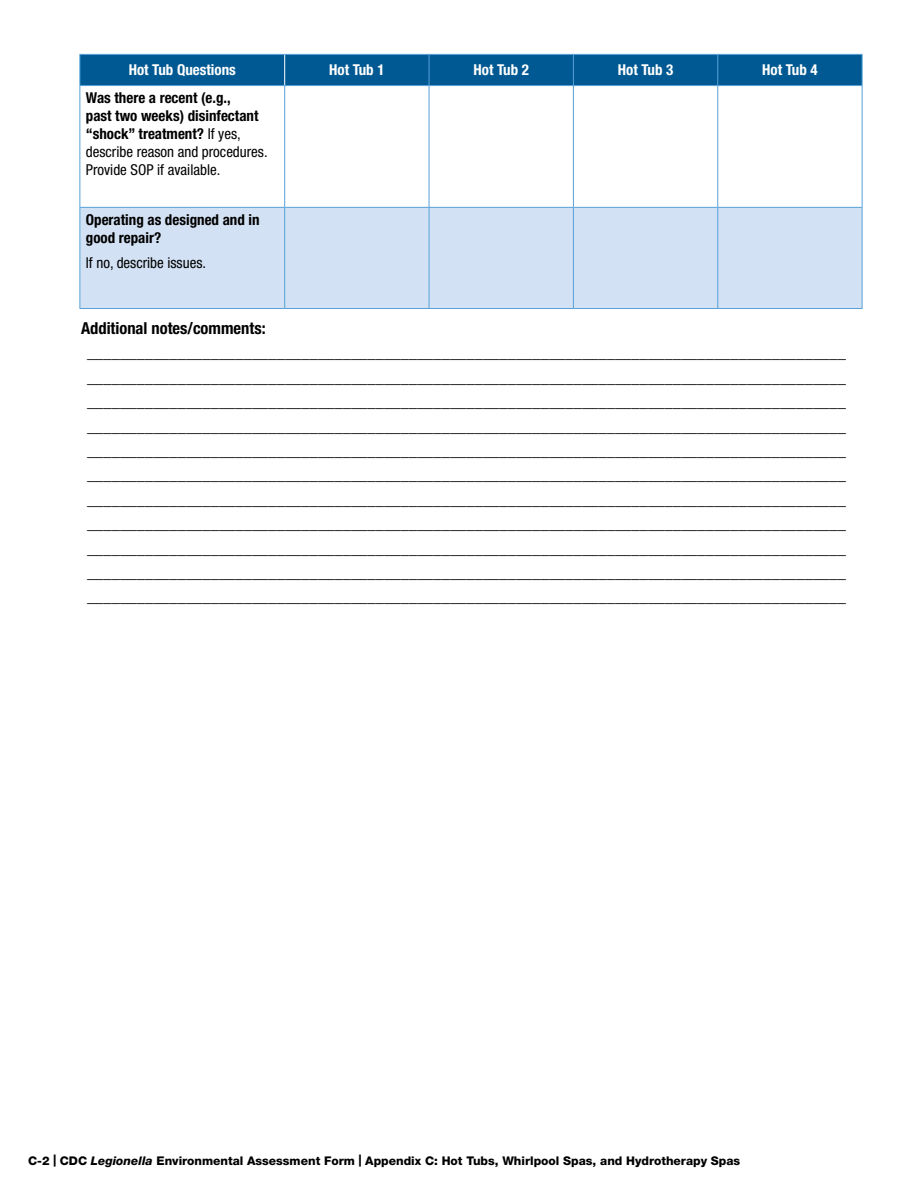
<style>
.page{position:relative;width:918px;height:1188px;background:#fff}
.page>*{position:absolute;margin:0;border:0;box-sizing:border-box;transform-origin:0 0}
.no_bullets_extend{font:700 condensed 16.5px "Helvetica Neue LT Std";color:#000}
.no_bullets{font:700 condensed 16.5px "Helvetica Neue LT Std";color:#000}
.t1{font:700 condensed 15px/18px "Helvetica Neue LT Std";color:#000}
.body_indent{font:700 condensed 15px "Helvetica Neue LT Std";color:#fff}
.t2{font:condensed 15px "Helvetica Neue LT Std";color:#000}
.t3{font:800 12px "Helvetica Neue LT Std";color:#000}
.s1{font-weight:400}
.s2{font-style:italic}
</style>
<div class="page">
<div style="left:81px;top:55px;width:781px;height:30px;background:#005992"></div>
<div style="left:81px;top:208px;width:781px;height:100px;background:#d2e1f3"></div>
<hr style="left:80px;top:54px;width:205px;height:1px;background:#57a1d8">
<hr style="left:80px;top:55px;width:1px;height:30px;background:#57a1d8">
<hr style="left:285px;top:54px;width:144px;height:1px;background:#57a1d8">
<hr style="left:429px;top:54px;width:144px;height:1px;background:#57a1d8">
<hr style="left:429px;top:55px;width:1px;height:30px;background:#57a1d8">
<hr style="left:573px;top:54px;width:145px;height:1px;background:#57a1d8">
<hr style="left:573px;top:55px;width:1px;height:30px;background:#57a1d8">
<hr style="left:718px;top:54px;width:144px;height:1px;background:#57a1d8">
<hr style="left:717px;top:55px;width:1px;height:30px;background:#57a1d8">
<hr style="left:862px;top:55px;width:1px;height:30px;background:#57a1d8">
<hr style="left:80px;top:85px;width:205px;height:1px;background:#57a1d8">
<hr style="left:80px;top:86px;width:1px;height:121px;background:#57a1d8">
<hr style="left:285px;top:85px;width:144px;height:1px;background:#57a1d8">
<hr style="left:284px;top:86px;width:1px;height:121px;background:#57a1d8">
<hr style="left:429px;top:85px;width:144px;height:1px;background:#57a1d8">
<hr style="left:429px;top:86px;width:1px;height:121px;background:#57a1d8">
<hr style="left:573px;top:85px;width:145px;height:1px;background:#57a1d8">
<hr style="left:573px;top:86px;width:1px;height:121px;background:#57a1d8">
<hr style="left:718px;top:85px;width:144px;height:1px;background:#57a1d8">
<hr style="left:717px;top:86px;width:1px;height:121px;background:#57a1d8">
<hr style="left:862px;top:86px;width:1px;height:121px;background:#57a1d8">
<hr style="left:80px;top:207px;width:205px;height:1px;background:#57a1d8">
<hr style="left:80px;top:208px;width:1px;height:100px;background:#57a1d8">
<hr style="left:285px;top:207px;width:144px;height:1px;background:#57a1d8">
<hr style="left:284px;top:208px;width:1px;height:100px;background:#57a1d8">
<hr style="left:429px;top:207px;width:144px;height:1px;background:#57a1d8">
<hr style="left:429px;top:208px;width:1px;height:100px;background:#57a1d8">
<hr style="left:573px;top:207px;width:145px;height:1px;background:#57a1d8">
<hr style="left:573px;top:208px;width:1px;height:100px;background:#57a1d8">
<hr style="left:718px;top:207px;width:144px;height:1px;background:#57a1d8">
<hr style="left:717px;top:208px;width:1px;height:100px;background:#57a1d8">
<hr style="left:862px;top:208px;width:1px;height:100px;background:#57a1d8">
<hr style="left:80px;top:308px;width:205px;height:1px;background:#57a1d8">
<hr style="left:285px;top:308px;width:144px;height:1px;background:#57a1d8">
<hr style="left:429px;top:308px;width:144px;height:1px;background:#57a1d8">
<hr style="left:573px;top:308px;width:145px;height:1px;background:#57a1d8">
<hr style="left:718px;top:308px;width:144px;height:1px;background:#57a1d8">
<hr style="left:284px;top:55px;width:1px;height:30px;background:#fff">
<p class="body_indent" style="left:129px;top:61px;width:109px">Hot Tub Questions</p>
<p class="body_indent" style="left:329px;top:61px;width:57px">Hot Tub 1</p>
<p class="body_indent" style="left:473px;top:61px;width:57px">Hot Tub 2</p>
<p class="body_indent" style="left:618px;top:61px;width:57px">Hot Tub 3</p>
<p class="body_indent" style="left:762px;top:61px;width:57px">Hot Tub 4</p>
<p class="t1" style="left:86px;top:89px;width:183px">Was there a recent (e.g.,<br>past two weeks) disinfectant “shock” treatment? <span class="s1">If yes, describe reason and procedures.<br>Provide SOP if available.</span></p>
<p class="t1" style="left:86px;top:210px;width:175px">Operating as designed and in good repair?</p>
<p class="t2" style="left:86px;top:254px;width:122px">If no, describe issues.</p>
<p class="no_bullets" style="left:81px;top:318px;width:186px">Additional notes/comments:</p>
<p class="no_bullets_extend" style="left:87px;top:343px;width:761px">____________________________________________________________________________________________</p>
<p class="no_bullets_extend" style="left:87px;top:367px;width:761px">____________________________________________________________________________________________</p>
<p class="no_bullets_extend" style="left:87px;top:391px;width:761px">____________________________________________________________________________________________</p>
<p class="no_bullets_extend" style="left:87px;top:416px;width:761px">____________________________________________________________________________________________</p>
<p class="no_bullets_extend" style="left:87px;top:440px;width:761px">____________________________________________________________________________________________</p>
<p class="no_bullets_extend" style="left:87px;top:465px;width:761px">____________________________________________________________________________________________</p>
<p class="no_bullets_extend" style="left:87px;top:489px;width:761px">____________________________________________________________________________________________</p>
<p class="no_bullets_extend" style="left:87px;top:513px;width:761px">____________________________________________________________________________________________</p>
<p class="no_bullets_extend" style="left:87px;top:538px;width:761px">____________________________________________________________________________________________</p>
<p class="no_bullets_extend" style="left:87px;top:562px;width:761px">____________________________________________________________________________________________</p>
<p class="no_bullets_extend" style="left:87px;top:586px;width:761px">____________________________________________________________________________________________</p>
<p class="t3" style="left:28px;top:1154px;width:714px">C-2 | CDC <span class="s2">Legionella</span> Environmental Assessment Form | Appendix C: Hot Tubs, Whirlpool Spas, and Hydrotherapy Spas</p>
</div>
